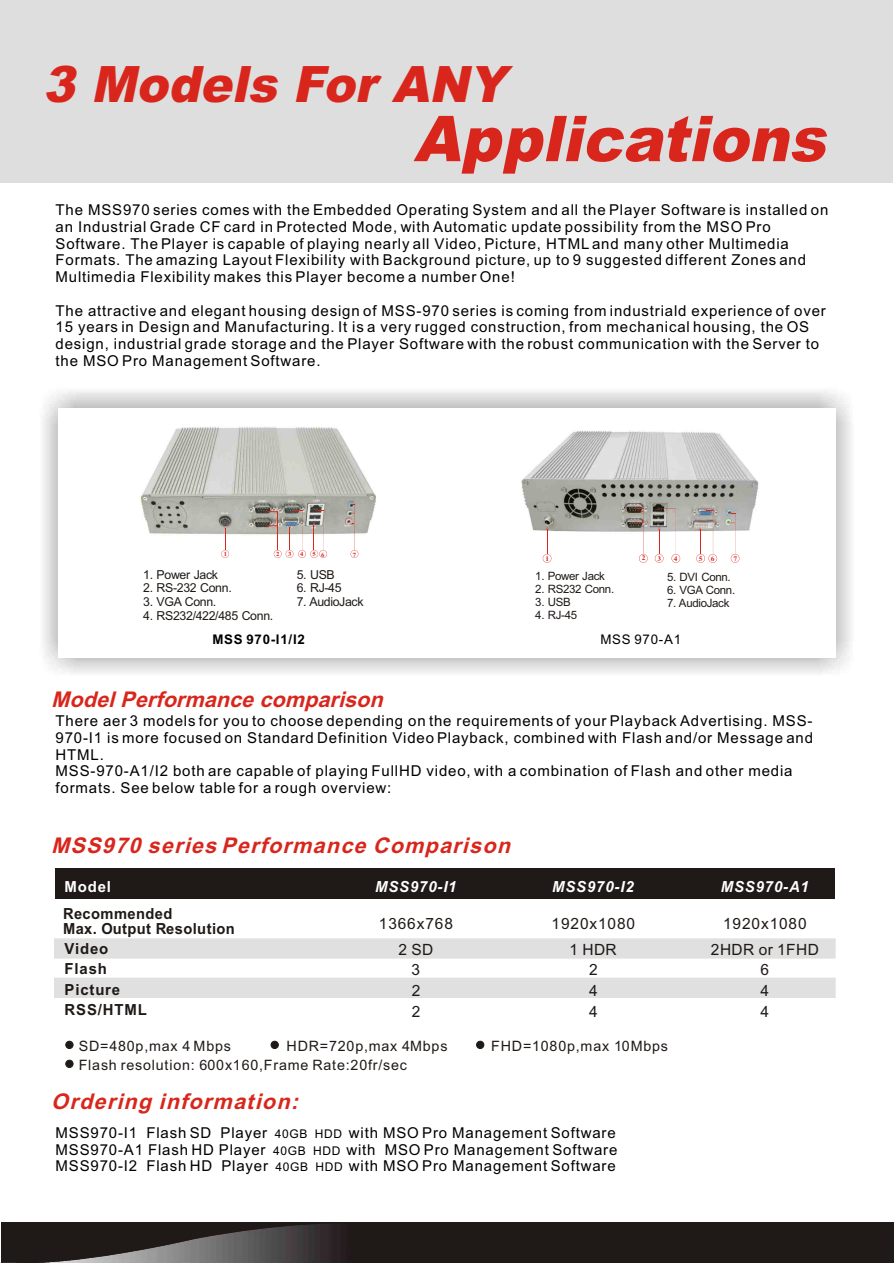
<style>
.page{position:relative;width:894px;height:1263px;background:#fff}
.page>*{position:absolute;margin:0;border:0;box-sizing:border-box;transform-origin:0 0}
.t1{font:italic 900 63.3px "Arial";color:#d9261c;scale:.95 1}
.t2{font:italic 900 50.1px "Arial";color:#d9261c;scale:.95 1}
.t3{font:italic 700 21.6px "Arial";color:#d9261c}
.t4{font:15.45px "Arial Greek";letter-spacing:.055em;color:#1f1a17}
.t5{font:15.45px "Arial Greek";letter-spacing:.03em;color:#1f1a17}
.t6{font:700 15.3px/15.3px "Arial Greek";letter-spacing:.03em;color:#1f1a17;scale:.96 1}
.t7{font:italic 700 15.3px "Arial Greek";letter-spacing:.055em;color:#fff}
.t8{font:700 15.3px/20.5px "Arial Greek";letter-spacing:.055em;color:#1f1a17}
.t9{font:700 15.3px "Arial Greek";letter-spacing:.055em;color:#fff}
.t10{font:15px/16.8px "Arial CYR";letter-spacing:.055em;color:#000}
.t11{font:15px/16.8px "Arial";letter-spacing:.055em;color:#000}
.t12{font:14.25px "Arial Greek";letter-spacing:.055em;color:#1f1a17}
.t13{font:700 13.35px "Arial";letter-spacing:.055em;color:#000}
.t14{font:13.35px "Arial";letter-spacing:.055em;color:#000}
.t15{font:12.3px "Arial Baltic";letter-spacing:-.03em;color:#1f1a17}
.t16{font:11.55px "Arial Baltic";letter-spacing:-.03em;color:#1f1a17}
.t17{font:700 7.05px "Times New Roman";color:#d9261c;scale:1.06 1}
.t18{font:700 6.3px "Times New Roman";color:#d9261c;scale:1.06 1}
.s1{font-family:"Arial Greek";font-size:12px}
</style>
<div class="page">
<div style="left:0;top:0;width:893px;height:183px;background:#dedede"></div>
<div style="left:1px;top:1222px;width:893px;height:41px;background:#1f1a17"></div>
<img style="left:0;top:1224px;width:341px;height:39px">
<img style="left:139px;top:426px;width:237px;height:110px">
<svg style="left:221px;top:526px;width:8px;height:32px"></svg>
<svg style="left:351px;top:503px;width:7px;height:55px"></svg>
<svg style="left:265px;top:510px;width:62px;height:48px"></svg>
<img style="left:521px;top:430px;width:238px;height:102px">
<svg style="left:543px;top:528px;width:8px;height:35px"></svg>
<svg style="left:655px;top:507px;width:25px;height:56px"></svg>
<svg style="left:696px;top:509px;width:21px;height:54px"></svg>
<svg style="left:729px;top:512px;width:10px;height:51px"></svg>
<svg style="left:635px;top:507px;width:13px;height:56px"></svg>
<div style="left:55px;top:869px;width:780px;height:30px;background:#1f1a17"></div>
<div style="left:66px;top:1041px;width:7px;height:8px;background:#1f1a17;border:1px solid #1f1a17;border-radius:50%"></div>
<div style="left:271px;top:1041px;width:8px;height:8px;background:#1f1a17;border:1px solid #1f1a17;border-radius:50%"></div>
<div style="left:476px;top:1041px;width:8px;height:8px;background:#1f1a17;border:1px solid #1f1a17;border-radius:50%"></div>
<div style="left:66px;top:1060px;width:7px;height:8px;background:#1f1a17;border:1px solid #1f1a17;border-radius:50%"></div>
<h2 class="t2" style="left:43px;top:66px;width:489px">3 Models For ANY</h2>
<h1 class="t1" style="left:413px;top:116px;width:447px">Applications</h1>
<p class="t10" style="left:56px;top:203px;width:774px">The MSS970 series comes with the Embedded Operating System and all the Player Software is installed on an Industrial Grade CF card in Protected Mode, with Automatic update possibility from the MSO Pro Software. The Player is capable of playing nearly all Video, Picture, HTML and many other Multimedia Formats. The amazing Layout Flexibility with Background picture, up to 9 suggested different Zones and Multimedia Flexibility makes this Player become a number One!</p>
<p class="t11" style="left:56px;top:303px;width:772px">The attractive and elegant housing design of MSS-970 series is coming from industriald experience of over 15 years in Design and Manufacturing. It is a very rugged construction, from mechanical housing, the OS design, industrial grade storage and the Player Software with the robust communication with the Server to the MSO Pro Management Software.</p>
<p class="t18" style="left:224px;top:552px;width:5px">1</p>
<p class="t18" style="left:276px;top:552px;width:5px">2</p>
<p class="t18" style="left:288px;top:552px;width:5px">3</p>
<p class="t18" style="left:300px;top:552px;width:5px">4</p>
<p class="t18" style="left:312px;top:552px;width:13px">5 6</p>
<p class="t18" style="left:353px;top:552px;width:5px">7</p>
<p class="t17" style="left:546px;top:556px;width:5px">1</p>
<p class="t17" style="left:642px;top:556px;width:5px">2</p>
<p class="t17" style="left:658px;top:556px;width:5px">3</p>
<p class="t17" style="left:674px;top:556px;width:5px">4</p>
<p class="t17" style="left:699px;top:556px;width:16px">5 6</p>
<p class="t17" style="left:734px;top:556px;width:5px">7</p>
<p class="t15" style="left:143px;top:570px;width:76px">1. Power Jack</p>
<p class="t15" style="left:143px;top:583px;width:90px">2. RS-232 Conn.</p>
<p class="t15" style="left:143px;top:597px;width:75px">3. VGA Conn.</p>
<p class="t15" style="left:143px;top:611px;width:132px">4. RS232/422/485 Conn.</p>
<p class="t15" style="left:297px;top:570px;width:40px">5. USB</p>
<p class="t15" style="left:297px;top:583px;width:46px">6. RJ-45</p>
<p class="t15" style="left:297px;top:597px;width:68px">7. AudioJack</p>
<p class="t16" style="left:535px;top:572px;width:71px">1. Power Jack</p>
<p class="t16" style="left:535px;top:585px;width:80px">2. RS232 Conn.</p>
<p class="t16" style="left:535px;top:598px;width:37px">3. USB</p>
<p class="t16" style="left:535px;top:610px;width:43px">4. RJ-45</p>
<p class="t16" style="left:667px;top:573px;width:65px">5. DVI Conn.</p>
<p class="t16" style="left:667px;top:585px;width:70px">6. VGA Conn.</p>
<p class="t16" style="left:667px;top:598px;width:64px">7. AudioJack</p>
<p class="t13" style="left:212px;top:635px;width:94px">MSS 970-I1/I2</p>
<p class="t14" style="left:600px;top:635px;width:82px">MSS 970-A1</p>
<h3 class="t3" style="left:51px;top:691px;width:338px">ModelPerformance comparison</h3>
<p class="t10" style="left:56px;top:714px;width:759px">There aer 3 models for you to choose depending on the requirements of your Playback Advertising. MSS-970-I1 is more focused on Standard Definition Video Playback, combined with Flash and/or Message and HTML.<br>MSS-970-A1/I2 both are capable of playing FullHD video, with a combination of Flash and other media formats. See below table for a rough overview:</p>
<h3 class="t3" style="left:51px;top:838px;width:465px">MSS970 seriesPerformance Comparison</h3>
<p class="t9" style="left:65px;top:881px;width:48px">Model</p>
<p class="t7" style="left:375px;top:881px;width:83px">MSS970-I1</p>
<p class="t7" style="left:552px;top:881px;width:83px">MSS970-I2</p>
<p class="t7" style="left:721px;top:881px;width:90px">MSS970-A1</p>
<p class="t6" style="left:63px;top:907px;width:180px">Recommended<br>Max. Output Resolution</p>
<p class="t4" style="left:379px;top:918px;width:76px">1366x768</p>
<p class="t4" style="left:552px;top:918px;width:85px">1920x1080</p>
<p class="t4" style="left:723px;top:918px;width:85px">1920x1080</p>
<p class="t4" style="left:399px;top:943px;width:36px">2 SD</p>
<p class="t4" style="left:569px;top:943px;width:49px">1 HDR</p>
<p class="t5" style="left:711px;top:943px;width:110px">2HDR or 1FHD</p>
<p class="t4" style="left:412px;top:964px;width:10px">3</p>
<p class="t4" style="left:589px;top:964px;width:10px">2</p>
<p class="t4" style="left:761px;top:964px;width:10px">6</p>
<p class="t4" style="left:412px;top:985px;width:10px">2</p>
<p class="t4" style="left:589px;top:985px;width:10px">4</p>
<p class="t4" style="left:761px;top:985px;width:10px">4</p>
<p class="t4" style="left:412px;top:1006px;width:10px">2</p>
<p class="t4" style="left:589px;top:1006px;width:10px">4</p>
<p class="t4" style="left:761px;top:1006px;width:10px">4</p>
<p class="t8" style="left:65px;top:939px;width:84px">Video<br>Flash<br>Picture<br>RSS/HTML</p>
<p class="t12" style="left:79px;top:1040px;width:154px">SD=480p,max 4 Mbps</p>
<p class="t12" style="left:287px;top:1040px;width:162px">HDR=720p,max 4Mbps</p>
<p class="t12" style="left:491px;top:1040px;width:178px">FHD=1080p,max 10Mbps</p>
<p class="t12" style="left:79px;top:1059px;width:330px">Flash resolution: 600x160,Frame Rate:20fr/sec</p>
<h3 class="t3" style="left:51px;top:1094px;width:253px">Ordering information:</h3>
<p class="t10" style="left:56px;top:1125px;width:563px;text-align:justify">MSS970-I1 Flash SD Player <span class="s1">40GB HDD</span> with MSO Pro Management Software MSS970-A1 Flash HD Player <span class="s1">40GB HDD</span> with MSO Pro Management Software MSS970-I2 Flash HD Player <span class="s1">40GB HDD</span> with MSO Pro Management Software</p>
</div>
